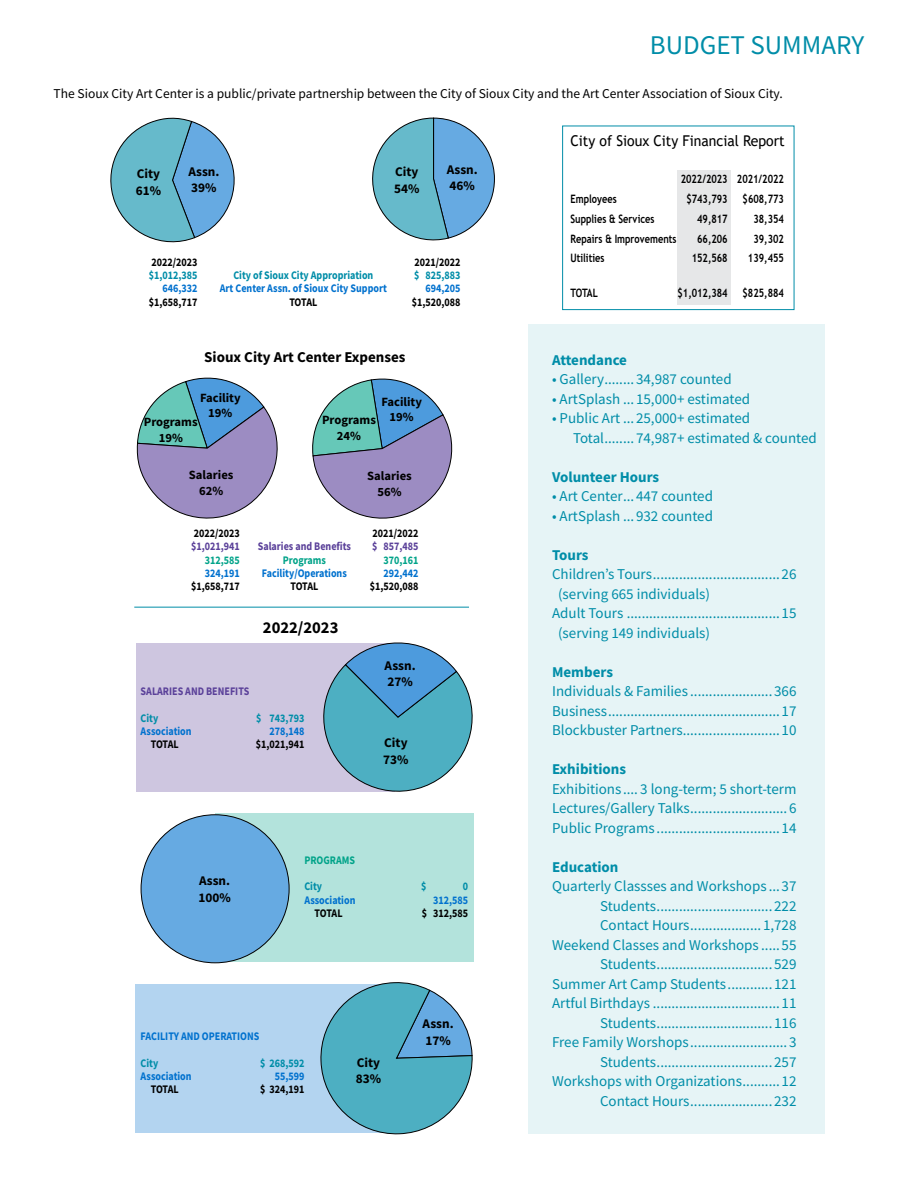
<style>
.page{position:relative;width:918px;height:1188px;background:#fff}
.page>*{position:absolute;margin:0;border:0;box-sizing:border-box;transform-origin:0 0}
.t1{font:27px "Source Sans Pro";color:#008da8}
.t2{font:700 16.5px "Source Sans Pro";color:#000}
.t3{font:15px/19.5px "Source Sans Pro";color:#008da8;text-align:justify}
.t4{font:700 15px "Source Sans Pro";color:#008da8}
.t5{font:700 15px "Source Sans Pro";color:#000}
.t6{font:14.85px "Trebuchet MS";color:#000;scale:.94 1}
.t7{font:13.5px "Source Sans Pro";color:#000}
.t8{font:700 13.2px/16.5px "Source Sans Pro";color:#000}
.t9{font:700 12.6px/15.8px "Source Sans Pro";color:#000;text-align:center}
.t10{font:700 11.55px "Source Sans Pro";color:#0071ce;scale:.87 1}
.t11{font:700 11.55px "Trebuchet MS";color:#000;scale:.8 1}
.t12{font:700 11.55px "Source Sans Pro";color:#000;scale:.87 1}
.t13{font:700 11.55px "Source Sans Pro";color:#008da8;scale:.87 1}
.t14{font:700 11.55px "Source Sans Pro";color:#5a4099;scale:.87 1}
.t15{font:700 11.55px "Source Sans Pro";color:#00a389;scale:.87 1}
</style>
<div class="page">
<div style="left:135px;top:984px;width:259px;height:148px;background:#b3d4f0"></div>
<svg style="left:319px;top:982px;width:154px;height:153px"></svg>
<div style="left:136px;top:644px;width:259px;height:148px;background:#cec6e0"></div>
<svg style="left:315px;top:642px;width:158px;height:150px"></svg>
<svg style="left:372px;top:117px;width:123px;height:124px"></svg>
<div style="left:562px;top:126px;width:232px;height:184px;background:#fff;border:1px solid #008da8"></div>
<div style="left:677px;top:170px;width:54px;height:135px;background:#e6e7e8"></div>
<div style="left:215px;top:814px;width:259px;height:148px;background:#b3e3dc"></div>
<div style="left:141px;top:815px;width:148px;height:148px;background:#66aae2;border-radius:50%"></div>
<hr style="left:134px;top:607px;width:335px;height:1px;background:#008da8">
<div style="left:528px;top:324px;width:297px;height:810px;background:#e6f4f6"></div>
<svg style="left:312px;top:378px;width:141px;height:141px"></svg>
<svg style="left:110px;top:117px;width:125px;height:126px"></svg>
<svg style="left:136px;top:377px;width:142px;height:142px"></svg>
<h1 class="t1" style="left:650px;top:28px;width:119px">BUDGET summa</h1>
<h1 class="t1" style="left:836px;top:28px;width:30px">ry</h1>
<p class="t7" style="left:54px;top:85px;width:731px">The Sioux City Art Center is a public/private partnership between the City of Sioux City and the Art Center Association of Sioux City.</p>
<p class="t8" style="left:136px;top:165px;width:27px">City<br>61%</p>
<p class="t8" style="left:188px;top:163px;width:33px">Assn.<br>39%</p>
<p class="t8" style="left:394px;top:163px;width:27px">City<br>54%</p>
<p class="t8" style="left:447px;top:161px;width:33px">Assn.<br>46%</p>
<p class="t12" style="left:152px;top:254px;width:54px">2022/2023</p>
<p class="t12" style="left:415px;top:254px;width:54px">2021/2022</p>
<p class="t13" style="left:149px;top:267px;width:57px">$1,012,385</p>
<p class="t13" style="left:233px;top:267px;width:162px">City of Sioux City Appropriation</p>
<p class="t13" style="left:414px;top:267px;width:55px">$ 825,883</p>
<p class="t10" style="left:163px;top:281px;width:42px">646,332</p>
<p class="t10" style="left:220px;top:281px;width:193px">Art Center Assn. of Sioux City Support</p>
<p class="t10" style="left:426px;top:281px;width:42px">694,205</p>
<p class="t12" style="left:149px;top:294px;width:57px">$1,658,717</p>
<p class="t12" style="left:289px;top:294px;width:34px">TOTAL</p>
<p class="t12" style="left:412px;top:294px;width:57px">$1,520,088</p>
<p class="t5" style="left:204px;top:347px;width:203px">Sioux City Art Center Expenses</p>
<p class="t9" style="left:200px;top:389px;width:42px">Facility<br>19%</p>
<p class="t9" style="left:144px;top:414px;width:55px">Programs<br>19%</p>
<p class="t9" style="left:381px;top:393px;width:42px">Facility<br>19%</p>
<p class="t9" style="left:322px;top:412px;width:55px">Programs<br>24%</p>
<p class="t9" style="left:189px;top:467px;width:46px">Salaries<br>62%</p>
<p class="t9" style="left:367px;top:468px;width:46px">Salaries<br>56%</p>
<p class="t12" style="left:194px;top:525px;width:54px">2022/2023</p>
<p class="t12" style="left:373px;top:525px;width:54px">2021/2022</p>
<p class="t14" style="left:191px;top:539px;width:57px">$1,021,941</p>
<p class="t14" style="left:258px;top:539px;width:109px">Salaries and Benefits</p>
<p class="t14" style="left:372px;top:539px;width:55px">$ 857,485</p>
<p class="t15" style="left:205px;top:552px;width:42px">312,585</p>
<p class="t15" style="left:283px;top:552px;width:51px">Programs</p>
<p class="t15" style="left:384px;top:552px;width:42px">370,161</p>
<p class="t10" style="left:205px;top:565px;width:42px">324,191</p>
<p class="t10" style="left:262px;top:565px;width:99px">Facility/Operations</p>
<p class="t10" style="left:384px;top:565px;width:42px">292,442</p>
<p class="t12" style="left:191px;top:579px;width:57px">$1,658,717</p>
<p class="t12" style="left:290px;top:579px;width:34px">TOTAL</p>
<p class="t12" style="left:370px;top:579px;width:57px">$1,520,088</p>
<p class="t2" style="left:263px;top:617px;width:77px">2022/2023</p>
<p class="t14" style="left:141px;top:683px;width:126px">SALARIES AND BENEFITS</p>
<p class="t13" style="left:141px;top:710px;width:22px">City</p>
<p class="t13" style="left:256px;top:710px;width:57px">$ 743,793</p>
<p class="t10" style="left:141px;top:723px;width:60px">Association</p>
<p class="t10" style="left:269px;top:723px;width:42px">278,148</p>
<p class="t12" style="left:151px;top:737px;width:34px">TOTAL</p>
<p class="t12" style="left:256px;top:737px;width:57px">$1,021,941</p>
<p class="t8" style="left:385px;top:657px;width:33px">Assn.<br>27%</p>
<p class="t8" style="left:383px;top:734px;width:27px">City<br>73%</p>
<p class="t8" style="left:199px;top:873px;width:34px">Assn.<br>100%</p>
<p class="t15" style="left:304px;top:852px;width:60px">PROGRAMS</p>
<p class="t13" style="left:304px;top:879px;width:22px">City</p>
<p class="t13" style="left:421px;top:879px;width:8px">$</p>
<p class="t13" style="left:463px;top:879px;width:8px">0</p>
<p class="t10" style="left:304px;top:892px;width:60px">Association</p>
<p class="t10" style="left:433px;top:892px;width:42px">312,585</p>
<p class="t12" style="left:314px;top:905px;width:34px">TOTAL</p>
<p class="t12" style="left:422px;top:905px;width:55px">$ 312,585</p>
<p class="t10" style="left:141px;top:1028px;width:138px">FACILITY AND OPERATIONS</p>
<p class="t13" style="left:141px;top:1055px;width:22px">City</p>
<p class="t13" style="left:260px;top:1055px;width:52px">$ 268,592</p>
<p class="t10" style="left:141px;top:1068px;width:60px">Association</p>
<p class="t10" style="left:275px;top:1068px;width:36px">55,599</p>
<p class="t12" style="left:151px;top:1082px;width:34px">TOTAL</p>
<p class="t12" style="left:260px;top:1082px;width:52px">$ 324,191</p>
<p class="t8" style="left:356px;top:1054px;width:27px">City<br>83%</p>
<p class="t8" style="left:423px;top:1015px;width:33px">Assn.<br>17%</p>
<p class="t6" style="left:571px;top:132px;width:229px">City of Sioux City Financial Report</p>
<p class="t11" style="left:681px;top:172px;width:131px">2022/2023 2021/2022</p>
<p class="t11" style="left:571px;top:192px;width:59px">Employees</p>
<p class="t11" style="left:686px;top:192px;width:53px">$743,793</p>
<p class="t11" style="left:743px;top:192px;width:53px">$608,773</p>
<p class="t11" style="left:571px;top:211px;width:106px">Supplies &amp; Services</p>
<p class="t11" style="left:697px;top:211px;width:40px">49,817</p>
<p class="t11" style="left:753px;top:211px;width:40px">38,354</p>
<p class="t11" style="left:571px;top:231px;width:134px">Repairs &amp; Improvements</p>
<p class="t11" style="left:697px;top:231px;width:40px">66,206</p>
<p class="t11" style="left:753px;top:231px;width:40px">39,302</p>
<p class="t11" style="left:571px;top:251px;width:44px">Utilities</p>
<p class="t11" style="left:692px;top:251px;width:46px">152,568</p>
<p class="t11" style="left:748px;top:251px;width:46px">139,455</p>
<p class="t11" style="left:571px;top:286px;width:36px">TOTAL</p>
<p class="t11" style="left:677px;top:286px;width:64px">$1,012,384</p>
<p class="t11" style="left:743px;top:286px;width:53px">$825,884</p>
<p class="t4" style="left:552px;top:350px;width:77px">Attendance</p>
<p class="t3" style="left:552px;top:370px;width:181px">• Gallery........34,987 counted</p>
<p class="t3" style="left:552px;top:389px;width:200px">• ArtSplash ...15,000+ estimated</p>
<p class="t3" style="left:573px;top:409px;width:245px;text-indent:-21px">• Public Art ...25,000+ estimated<br>Total........74,987+ estimated &amp; counted</p>
<p class="t4" style="left:552px;top:467px;width:109px">Volunteer Hours</p>
<p class="t3" style="left:552px;top:487px;width:163px">• Art Center...447 counted</p>
<p class="t3" style="left:552px;top:506px;width:163px">• ArtSplash ...932 counted</p>
<p class="t4" style="left:552px;top:545px;width:38px">Tours</p>
<p class="t3" style="left:552px;top:565px;width:246px">Children’s Tours..................................26</p>
<p class="t3" style="left:558px;top:584px;width:153px">(serving 665 individuals)</p>
<p class="t3" style="left:552px;top:604px;width:246px">Adult Tours .........................................15</p>
<p class="t3" style="left:558px;top:623px;width:153px">(serving 149 individuals)</p>
<p class="t4" style="left:552px;top:662px;width:62px">Members</p>
<p class="t3" style="left:552px;top:682px;width:246px">Individuals &amp; Families ......................366<br>Business..............................................17<br>Blockbuster Partners..........................10</p>
<p class="t4" style="left:552px;top:759px;width:76px">Exhibitions</p>
<p class="t3" style="left:552px;top:779px;width:246px">Exhibitions.... 3 long-term; 5 short-term Lectures/Gallery Talks..........................6<br>Public Programs .................................14</p>
<p class="t4" style="left:552px;top:857px;width:68px">Education</p>
<p class="t3" style="left:552px;top:877px;width:246px;text-align:right">Quarterly Classses and Workshops ...37<br>Students...............................222<br>Contact Hours...................1,728<br>Weekend Classes and Workshops .....55<br>Students...............................529<br>Summer Art Camp Students............121<br>Artful Birthdays ..................................11<br>Students...............................116<br>Free Family Worshops..........................3<br>Students...............................257<br>Workshops with Organizations..........12<br>Contact Hours......................232</p>
</div>
